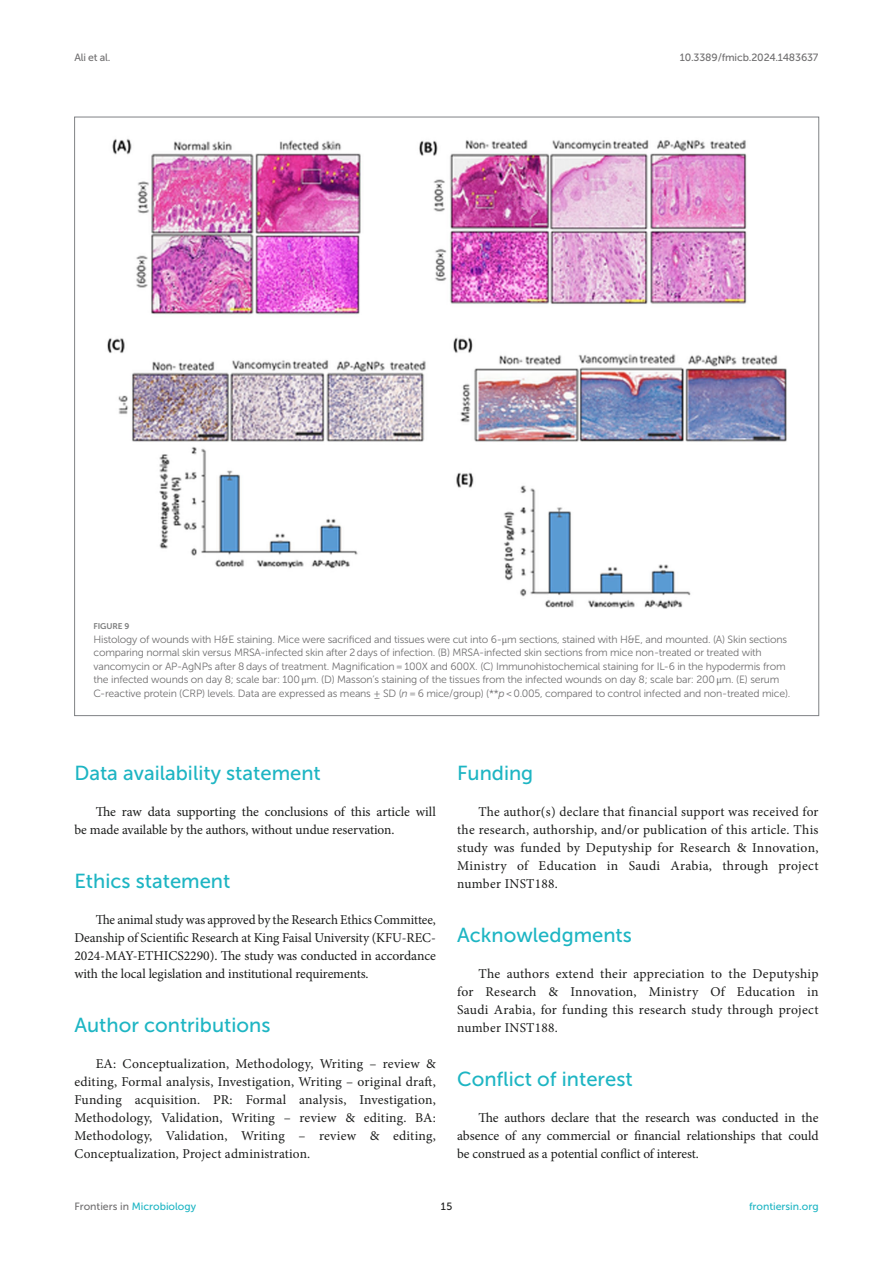
<style>
.page{position:relative;width:893px;height:1263px;background:#fff}
.page>*{position:absolute;margin:0;border:0;box-sizing:border-box;transform-origin:0 0}
.HEAD_1{font:20.25px "Museo Sans 500";color:#1db5c3}
.NON_TEXT{font:13.5px/18px "Minion Pro";color:#1b1c1b;text-align:justify}
.TEXT_FLUSH{font:13.5px/18px "Minion Pro";letter-spacing:.02em;color:#1b1c1b;text-align:justify}
.FIG_LEG{font:10.5px/13.5px "Museo Sans 300";letter-spacing:-.02em;color:#706f70}
.t1{font:10.5px "Museo Sans 500";color:#1db5c3}
.t2{font:10.5px "Museo Sans 500";letter-spacing:-.015em;color:#706f70}
.t3{font:10.5px "Museo Sans 500";color:#1b1c1b}
.FIG_HD{font:8.25px "Museo Sans 700";letter-spacing:-.01em;color:#7e7f7f}
.s1{font-family:"STIX General"}
.s2{font-style:italic}
.s3{color:#706f70}
</style>
<div class="page">
<img style="left:107px;top:139px;width:680px;height:470px">
<p class="t2" style="left:74px;top:51px;width:38px">Ali et al.</p>
<p class="t2" style="left:680px;top:51px;width:140px">10.3389/fmicb.2024.1483637</p>
<p class="FIG_HD" style="left:94px;top:622px;width:37px">FIGURE 9</p>
<p class="FIG_LEG" style="left:94px;top:632px;width:698px">Histology of wounds with H&amp;E staining. Mice were sacrificed and tissues were cut into 6-<span class="s1">μ</span>m sections, stained with H&amp;E, and mounted. (A) Skin sections comparing normal skin versus MRSA-infected skin after 2 days of infection. (B) MRSA-infected skin sections from mice non-treated or treated with vancomycin or AP-AgNPs after 8 days of treatment. Magnification = 100X and 600X. (C) Immunohistochemical staining for IL-6 in the hypodermis from the infected wounds on day 8; scale bar: 100 <span class="s1">μ</span>m. (D) Masson’s staining of the tissues from the infected wounds on day 8; scale bar: 200 <span class="s1">μ</span>m. (E) serum C-reactive protein (CRP) levels. Data are expressed as means ± SD (<span class="s2">n</span> = 6 mice/group) (**<span class="s2">p</span> &lt; 0.005, compared to control infected and non-treated mice).</p>
<p class="HEAD_1" style="left:74px;top:762px;width:248px">Data availability statement</p>
<p class="NON_TEXT" style="left:74px;top:803px;width:363px;text-indent:21px">The raw data supporting the conclusions of this article will be made available by the authors, without undue reservation.</p>
<p class="HEAD_1" style="left:74px;top:870px;width:158px">Ethics statement</p>
<p class="NON_TEXT" style="left:74px;top:911px;width:363px;text-indent:21px">The animal study was approved by the Research Ethics Committee, Deanship of Scientific Research at King Faisal University (KFU-REC-2024-MAY-ETHICS2290). The study was conducted in accordance with the local legislation and institutional requirements.</p>
<p class="HEAD_1" style="left:74px;top:1014px;width:197px">Author contributions</p>
<p class="NON_TEXT" style="left:74px;top:1055px;width:363px;text-indent:21px">EA: Conceptualization, Methodology, Writing – review &amp; editing, Formal analysis, Investigation, Writing – original draft, Funding acquisition. PR: Formal analysis, Investigation, Methodology, Validation, Writing – review &amp; editing. BA:<br>Methodology, Validation, Writing – review &amp; editing, Conceptualization, Project administration.</p>
<p class="HEAD_1" style="left:457px;top:762px;width:78px">Funding</p>
<p class="NON_TEXT" style="left:457px;top:803px;width:363px;text-indent:21px">The author(s) declare that financial support was received for the research, authorship, and/or publication of this article. This study was funded by Deputyship for Research &amp; Innovation, Ministry of Education in Saudi Arabia, through project number INST188.</p>
<p class="HEAD_1" style="left:457px;top:924px;width:176px">Acknowledgments</p>
<p class="TEXT_FLUSH" style="left:457px;top:965px;width:363px;text-indent:21px">The authors extend their appreciation to the Deputyship for Research &amp; Innovation, Ministry Of Education in Saudi Arabia, for funding this research study through project number INST188.</p>
<p class="HEAD_1" style="left:457px;top:1068px;width:177px">Conflict of interest</p>
<p class="NON_TEXT" style="left:457px;top:1109px;width:363px;text-indent:21px">The authors declare that the research was conducted in the absence of any commercial or financial relationships that could be construed as a potential conflict of interest.</p>
<p class="t1" style="left:74px;top:1200px;width:123px"><span class="s3">Frontiers in</span> Microbiology</p>
<p class="t3" style="left:441px;top:1200px;width:13px">15</p>
<p class="t1" style="left:749px;top:1200px;width:71px">frontiersin.org</p>
</div>
